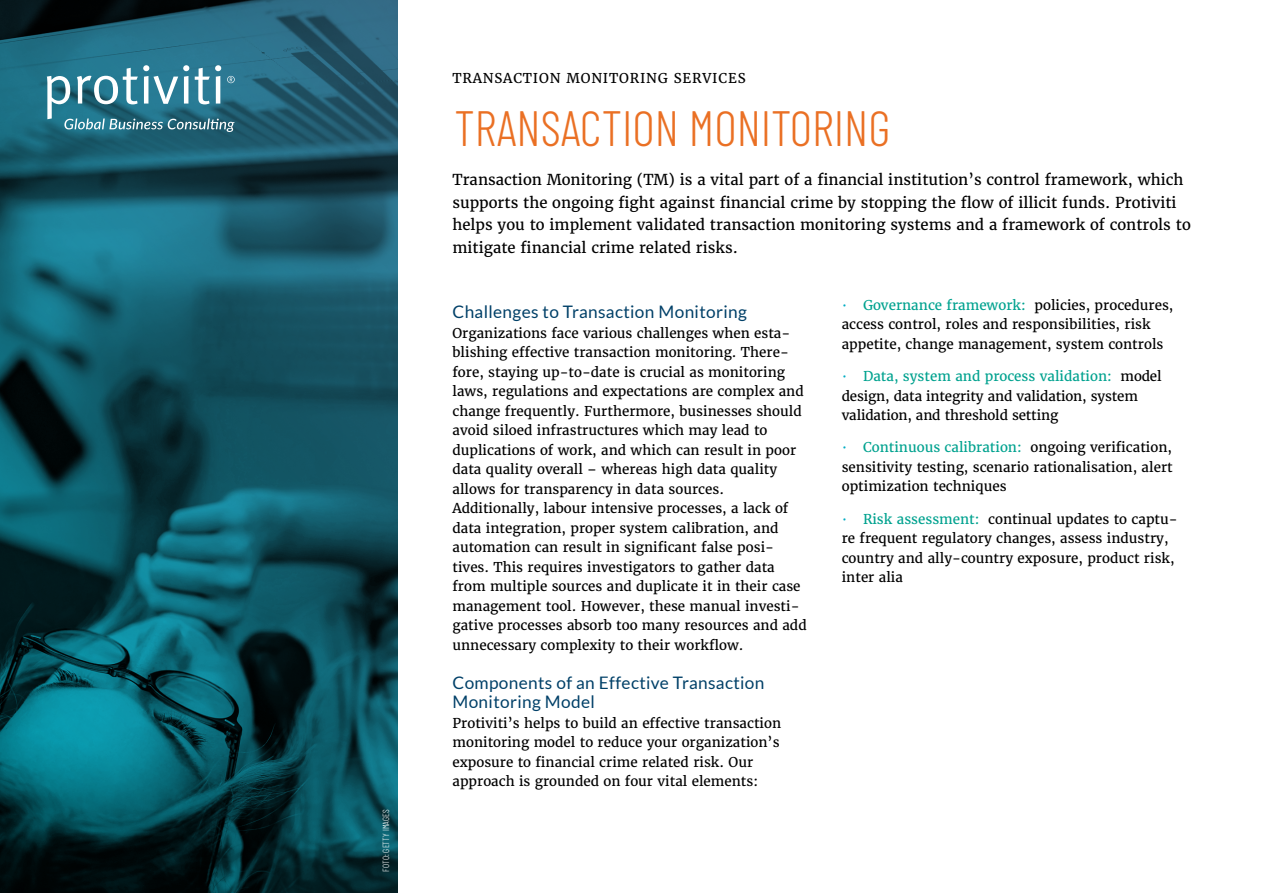
<style>
.page{position:relative;width:1263px;height:893px;background:#fff}
.page>*{position:absolute;margin:0;border:0;box-sizing:border-box;transform-origin:0 0}
.t1{font:300 49.5px "Barlow Condensed";color:#ea7024}
.t2{font:17.25px/19.5px "Lato";letter-spacing:.02em;color:#004068}
.t3{font:15px/22.5px "Merriweather";color:#000}
.t4{font:13.5px/19.5px "Merriweather";color:#000}
.t5{font:13.5px "Merriweather";letter-spacing:.06em;color:#000}
.t6{font:300 9px "Barlow Condensed";letter-spacing:.01em;color:#fff}
.s1{font-weight:300;color:#00acc4}
.s2{color:#00a28f}
</style>
<div class="page">
<img style="left:0;top:0;width:398px;height:893px">
<svg style="left:47px;top:65px;width:188px;height:67px;background:#4e8c9f"></svg>
<p class="t6" style="left:379px;top:872px;width:64px;rotate:-90deg">FOTO: GETTY IMAGES</p>
<p class="t5" style="left:452px;top:70px;width:295px">TRANSACTION MONITORING SERVICES</p>
<h1 class="t1" style="left:455px;top:93px;width:437px">TRANSACTION MONITORING</h1>
<p class="t3" style="left:452px;top:169px;width:740px">Transaction Monitoring (TM) is a vital part of a financial institution’s control framework, which supports the ongoing fight against financial crime by stopping the flow of illicit funds. Protiviti helps you to implement validated transaction monitoring systems and a framework of controls to mitigate financial crime related risks.</p>
<p class="t2" style="left:452px;top:302px;width:296px">Challenges to Transaction Monitoring</p>
<p class="t4" style="left:452px;top:323px;width:356px">Organizations face various challenges when esta&shy;blishing effective transaction monitoring. There&shy;fore, staying up-to-date is crucial as monitoring laws, regulations and expectations are complex and change frequently. Furthermore, businesses should avoid siloed infrastructures which may lead to duplications of work, and which can result in poor data quality overall – whereas high data quality allows for transparency in data sources.<br>Additionally, labour intensive processes, a lack of data integration, proper system calibration, and automation can result in significant false posi&shy;tives. This requires investigators to gather data from multiple sources and duplicate it in their case management tool. However, these manual investi&shy;gative processes absorb too many resources and add unnecessary complexity to their workflow.</p>
<p class="t2" style="left:452px;top:673px;width:313px">Components of an Effective Transaction<br>Monitoring Model</p>
<p class="t4" style="left:452px;top:713px;width:330px">Protiviti’s helps to build an effective transaction monitoring model to reduce your organization’s exposure to financial crime related risk. Our approach is grounded on four vital elements:</p>
<p class="t4" style="left:842px;top:295px;width:333px"><span class="s1">•</span> <span class="s2">Governance framework:</span> policies, procedures, access control, roles and responsibilities, risk appetite, change management, system controls</p>
<p class="t4" style="left:842px;top:366px;width:321px"><span class="s1">•</span> <span class="s2">Data, system and process validation:</span> model design, data integrity and validation, system validation, and threshold setting</p>
<p class="t4" style="left:842px;top:438px;width:333px;text-align:justify"><span class="s1">•</span> <span class="s2">Continuous calibration:</span> ongoing verification, sensitivity testing, scenario rationalisation, alert optimization techniques</p>
<p class="t4" style="left:842px;top:509px;width:337px"><span class="s1">•</span> <span class="s2">Risk assessment:</span> continual updates to captu&shy;re frequent regulatory changes, assess industry, country and ally-country exposure, product risk, inter alia</p>
</div>
